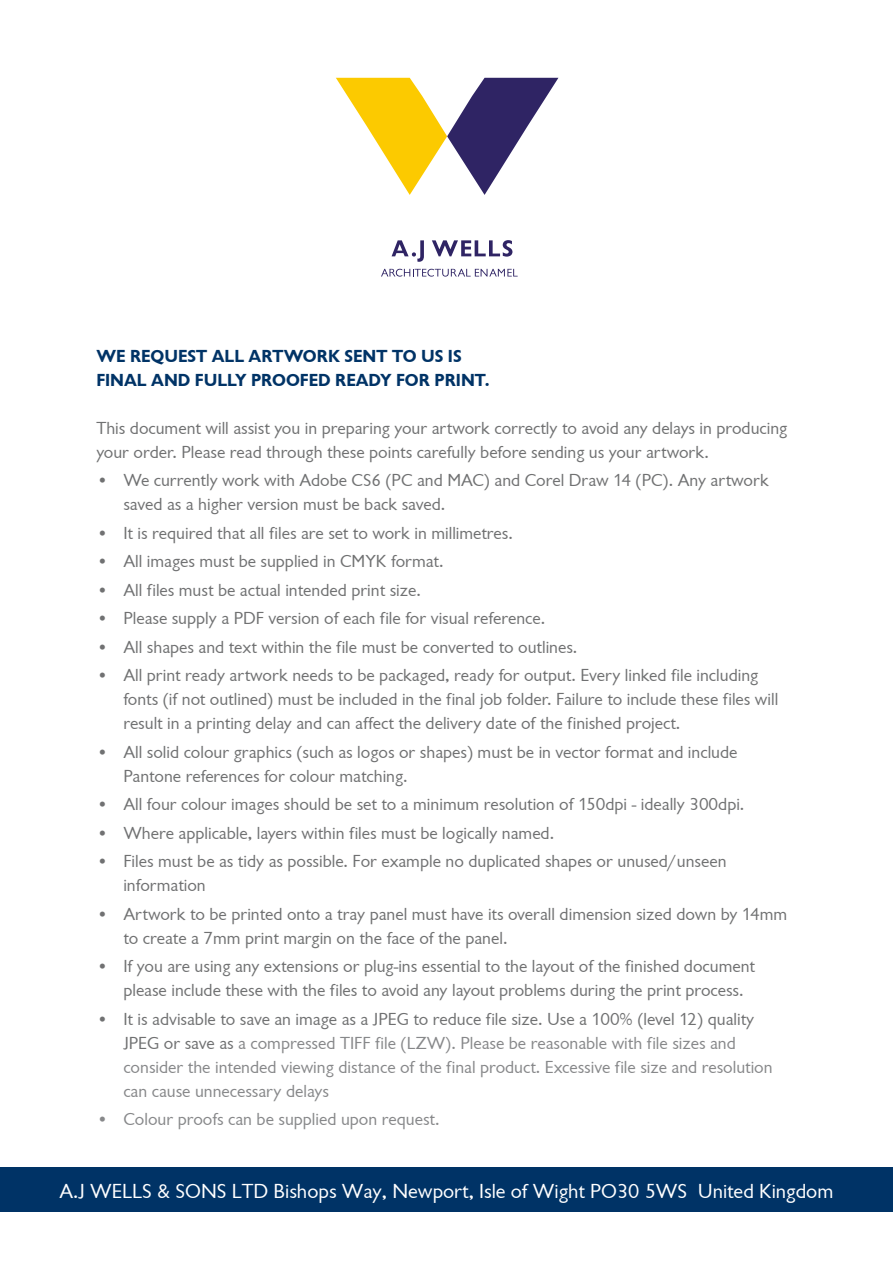
<style>
.page{position:relative;width:893px;height:1263px;background:#fff}
.page>*{position:absolute;margin:0;border:0;box-sizing:border-box;transform-origin:0 0}
.t1{font:21px "Sharp";color:#fff}
.t2{font:18px/24px "Sharp";color:#707172}
.t3{font:18px/24px "Sharp";color:#87888a}
.t4{font:700 18px/24px "Sharp";color:#036}
.s1{color:#707172}
</style>
<div class="page">
<div style="left:0;top:1168px;width:893px;height:44px;background:#036"></div>
<svg style="left:336px;top:78px;width:222px;height:117px"></svg>
<svg style="left:392px;top:240px;width:32px;height:22px"></svg>
<svg style="left:432px;top:240px;width:80px;height:17px"></svg>
<svg style="left:381px;top:269px;width:137px;height:8px"></svg>
<p class="t4" style="left:96px;top:344px;width:395px">WE REQUEST ALL ARTWORK SENT TO US IS<br>FINAL AND FULLY PROOFED READY FOR PRINT.</p>
<p class="t2" style="left:96px;top:416px;width:692px">This document will assist you in preparing your artwork correctly to avoid any delays in producing your order. Please read through these points carefully before sending us your artwork.</p>
<p class="t2" style="left:123px;top:468px;width:647px;text-indent:-27px">• We currently work with Adobe CS6 (PC and MAC) and Corel Draw 14 (PC). Any artwork saved as a higher version must be back saved.</p>
<p class="t2" style="left:96px;top:521px;width:418px">• It is required that all files are set to work in millimetres.</p>
<p class="t2" style="left:96px;top:549px;width:349px">• All images must be supplied in CMYK format.</p>
<p class="t2" style="left:96px;top:578px;width:326px">• All files must be actual intended print size.</p>
<p class="t2" style="left:96px;top:606px;width:450px">• Please supply a PDF version of each file for visual reference.</p>
<p class="t2" style="left:96px;top:635px;width:482px">• All shapes and text within the file must be converted to outlines.</p>
<p class="t2" style="left:123px;top:663px;width:656px;text-indent:-27px">• All print ready artwork needs to be packaged, ready for output. Every linked file including fonts (if not outlined) must be included in the final job folder. Failure to include these files will result in a printing delay and can affect the delivery date of the finished project.</p>
<p class="t2" style="left:123px;top:740px;width:616px;text-indent:-27px">• All solid colour graphics (such as logos or shapes) must be in vector format and include<br>Pantone references for colour matching.</p>
<p class="t2" style="left:96px;top:792px;width:650px">• All four colour images should be set to a minimum resolution of 150dpi - ideally 300dpi.</p>
<p class="t2" style="left:96px;top:821px;width:459px">• Where applicable, layers within files must be logically named.</p>
<p class="t2" style="left:123px;top:849px;width:605px;text-indent:-27px">• Files must be as tidy as possible. For example no duplicated shapes or unused/unseen information</p>
<p class="t2" style="left:123px;top:902px;width:665px;text-indent:-27px">• Artwork to be printed onto a tray panel must have its overall dimension sized down by 14mm to create a 7mm print margin on the face of the panel.</p>
<p class="t2" style="left:123px;top:954px;width:633px;text-indent:-27px">• If you are using any extensions or plug-ins essential to the layout of the finished document please include these with the files to avoid any layout problems during the print process.</p>
<p class="t3" style="left:123px;top:1007px;width:651px;text-indent:-27px"><span class="s1">• It is advisable to save an image as a JPEG to reduce file size. Use a 100% (level 12) quality JPEG or save as</span> a compressed TIFF file (LZW). Please be reasonable with file sizes and consider the intended viewing distance of the final product. Excessive file size and resolution can cause unnecessary delays</p>
<p class="t3" style="left:96px;top:1107px;width:345px">• Colour proofs can be supplied upon request.</p>
<p class="t1" style="left:59px;top:1179px;width:775px">A.J WELLS &amp; SONS LTD Bishops Way, Newport, Isle of Wight PO30 5WS United Kingdom</p>
</div>
